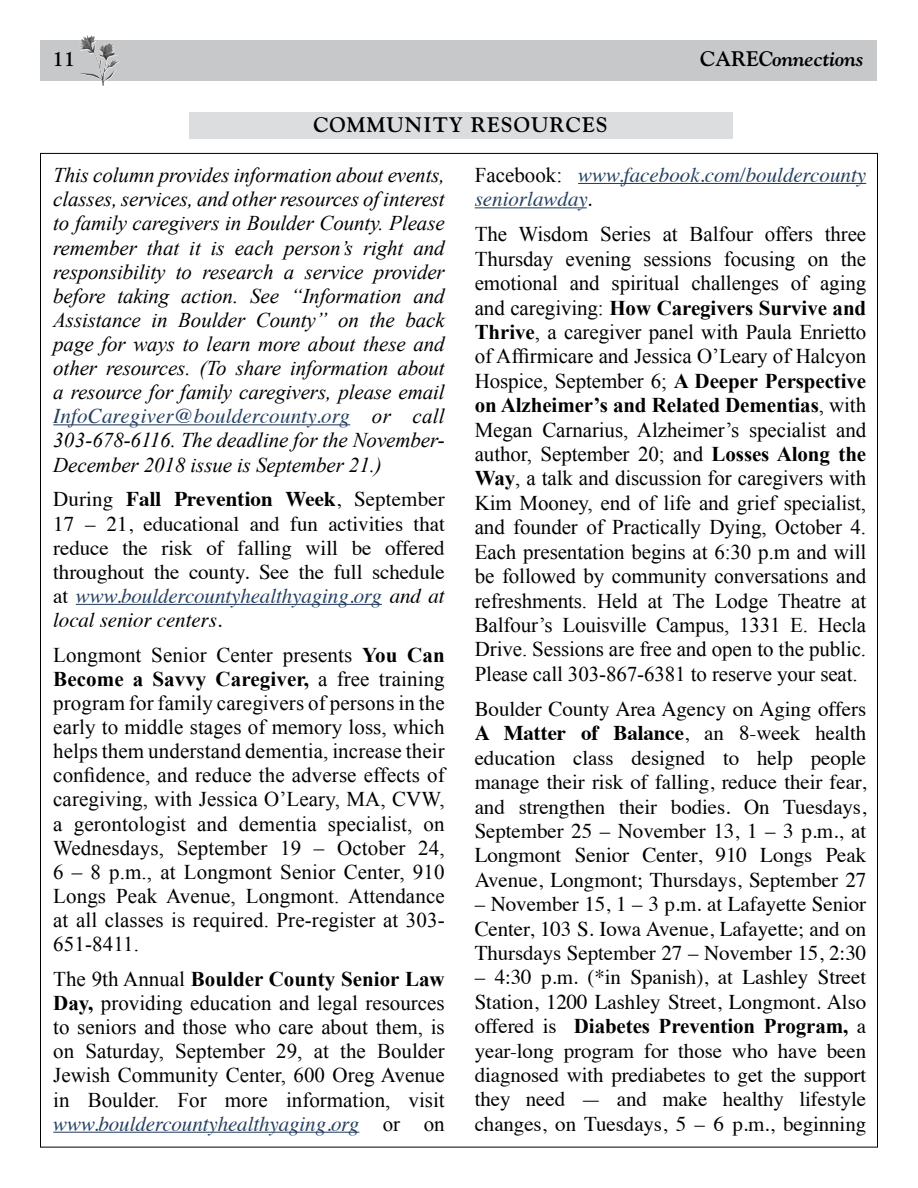
<style>
.page{position:relative;width:918px;height:1188px;background:#fff}
.page>*{position:absolute;margin:0;border:0;box-sizing:border-box;transform-origin:0 0}
.t1{font:21px/24.5px "Times New Roman";color:#000;text-align:justify}
.t2{font:21px/24.5px "Times";letter-spacing:-.005em;color:#000;text-align:justify}
.t3{font:italic 21px/24.2px "Times New Roman";letter-spacing:-.005em;color:#000;text-align:justify}
.t4{font:italic 21px/24.5px "Times";color:#244061}
.t5{font:700 21px "Times New Roman";letter-spacing:-.005em;color:#000}
.t6{font:700 21px "Goudy";letter-spacing:.05em;color:#000}
.t7{font:italic 700 21px "Goudy";letter-spacing:-.01em;color:#000}
.s1{font-style:normal}
.s2{font-family:"Times New Roman";color:#000}
.s3{font-weight:700}
.s4{font-style:italic;color:#244061}
.s5{font-style:italic}
.s6{font-family:"Times New Roman";font-style:normal;color:#000}
.s7{color:#000}
.s8{font-family:"Times";font-weight:400}
</style>
<div class="page">
<div style="left:40px;top:40px;width:838px;height:41px;background:#c7c8ca"></div>
<img style="left:79px;top:36px;width:38px;height:50px">
<div style="left:189px;top:112px;width:543px;height:27px;background:#dcddde"></div>
<hr style="left:53px;top:424px;width:297px;height:1px;background:#244061">
<hr style="left:76px;top:604px;width:306px;height:1px;background:#244061">
<hr style="left:53px;top:1132px;width:306px;height:1px;background:#244061">
<hr style="left:578px;top:183px;width:288px;height:1px;background:#244061">
<hr style="left:475px;top:207px;width:112px;height:1px;background:#244061">
<p class="t6" style="left:52px;top:45px;width:25px">11</p>
<p class="t7" style="left:700px;top:45px;width:165px"><span class="s1">CARE</span>Connections</p>
<p class="t6" style="left:313px;top:112px;width:296px">COMMUNITY RESOURCES</p>
<p class="t3" style="left:53px;top:163px;width:393px">This column provides information about events, classes, services, and other resources of interest to family caregivers in Boulder County. Please remember that it is each person’s right and responsibility to research a service provider before taking action. See “Information and Assistance in Boulder County” on the back page for ways to learn more about these and other resources. (To share information about a resource for family caregivers, please email</p>
<p class="t4" style="left:53px;top:403px;width:393px">InfoCaregiver@bouldercounty.org <span class="s2">or call</span></p>
<p class="t3" style="left:53px;top:428px;width:393px">303-678-6116. The deadline for the November-<br>December 2018 issue is September 21.)</p>
<p class="t2" style="left:53px;top:485px;width:393px">During <span class="s3">Fall Prevention Week</span>, September 17 – 21, educational and fun activities that reduce the risk of falling will be offered throughout the county. See the full schedule at <span class="s4">www.bouldercountyhealthyaging.org</span> <span class="s5">and at local senior centers.</span></p>
<p class="t1" style="left:53px;top:642px;width:393px">Longmont Senior Center presents <span class="s3">You Can Become a Savvy Caregiver,</span> a free training program for family caregivers of persons in the early to middle stages of memory loss, which helps them understand dementia, increase their confidence, and reduce the adverse effects of caregiving, with Jessica O’Leary, MA, CVW, a gerontologist and dementia specialist, on Wednesdays, September 19 – October 24, 6 – 8 p.m., at Longmont Senior Center, 910<br>Longs Peak Avenue, Longmont. Attendance at all classes is required. Pre-register at 303- 651-8411.</p>
<p class="t1" style="left:53px;top:967px;width:393px">The 9th Annual <span class="s3">Boulder County Senior Law Day,</span> providing education and legal resources to seniors and those who care about them, is on Saturday, September 29, at the Boulder Jewish Community Center, 600 Oreg Avenue in Boulder. For more information, visit</p>
<p class="t4" style="left:53px;top:1110px;width:393px">www.bouldercountyhealthyaging.org <span class="s6">or on</span></p>
<p class="t4" style="left:475px;top:161px;width:393px"><span class="s6">Facebook:</span> www.facebook.com/bouldercounty seniorlawday<span class="s7">.</span></p>
<p class="t1" style="left:475px;top:222px;width:393px">The Wisdom Series at Balfour offers three Thursday evening sessions focusing on the emotional and spiritual challenges of aging and caregiving: <span class="s3">How Caregivers Survive and Thrive</span>, a caregiver panel with Paula Enrietto of Affirmicare and Jessica O’Leary of Halcyon Hospice, September 6; <span class="s3">A Deeper Perspective on Alzheimer’s and Related Dementias</span>, with Megan Carnarius, Alzheimer’s specialist and author, September 20; and <span class="s3">Losses Along the Way</span>, a talk and discussion for caregivers with Kim Mooney, end of life and grief specialist, and founder of Practically Dying, October 4.<br>Each presentation begins at 6:30 p.m and will be followed by community conversations and refreshments. Held at The Lodge Theatre at Balfour’s Louisville Campus, 1331 E. Hecla Drive. Sessions are free and open to the public.<br>Please call 303-867-6381 to reserve your seat.</p>
<p class="t2" style="left:475px;top:695px;width:393px">Boulder County Area Agency on Aging offers <span class="s3">A Matter of Balance</span>, an 8-week health education class designed to help people manage their risk of falling, reduce their fear, and strengthen their bodies. On Tuesdays, September 25 – November 13, 1 – 3 p.m., at Longmont Senior Center, 910 Longs Peak Avenue, Longmont; Thursdays, September 27</p>
<p class="t2" style="left:475px;top:890px;width:393px">– November 15, 1 – 3 p.m. at Lafayette Senior Center, 103 S. Iowa Avenue, Lafayette; and on Thursdays September 27 – November 15, 2:30</p>
<p class="t2" style="left:475px;top:963px;width:393px">– 4:30 p.m. (*in Spanish), at Lashley Street<br>Station, 1200 Lashley Street, Longmont. Also</p>
<p class="t5" style="left:475px;top:1012px;width:393px"><span class="s8">offered is</span> Diabetes Prevention Program, <span class="s8">a</span></p>
<p class="t2" style="left:475px;top:1036px;width:393px">year-long program for those who have been diagnosed with prediabetes to get the support they need — and make healthy lifestyle changes, on Tuesdays, 5 – 6 p.m., beginning</p>
</div>
